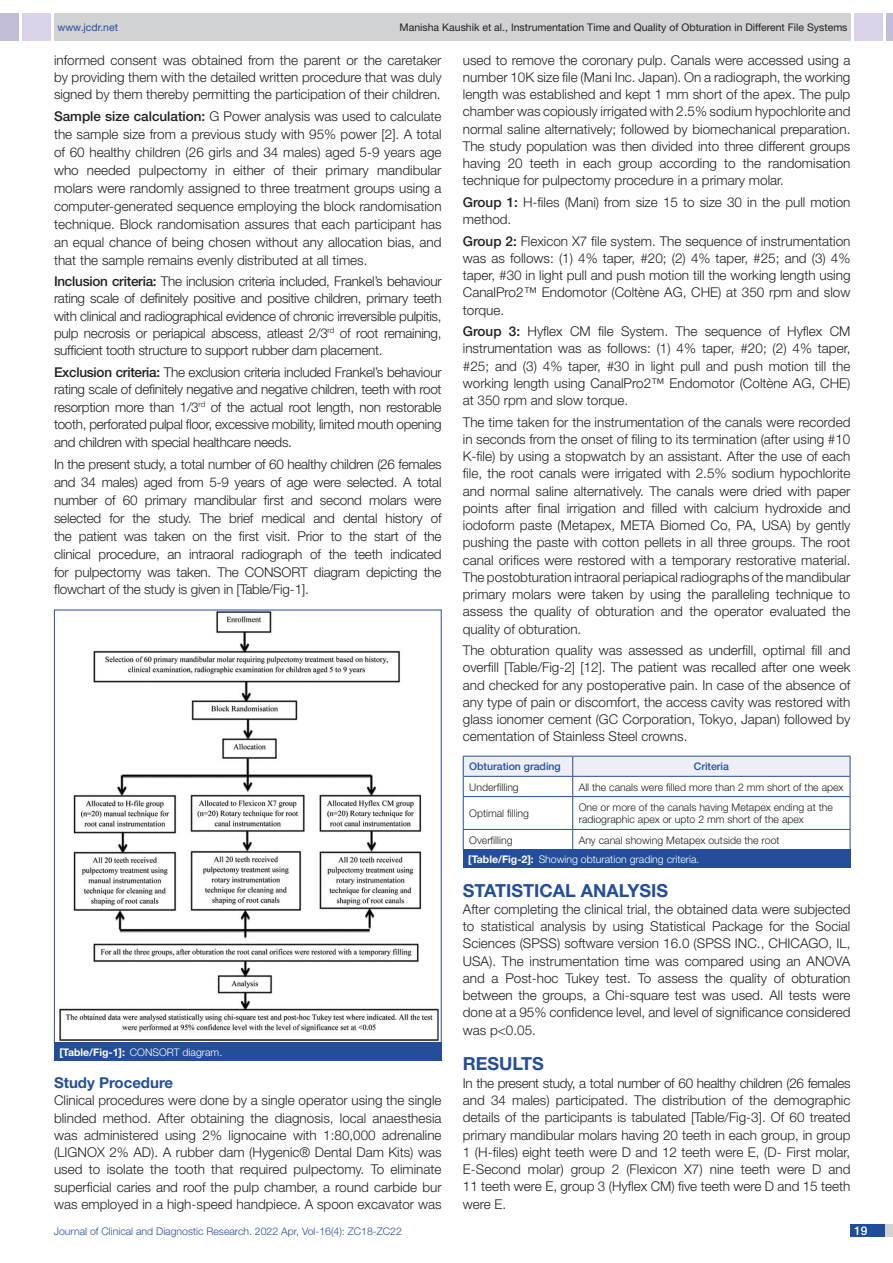
<style>
.page{position:relative;width:893px;height:1263px;background:#fff}
.page>*{position:absolute;margin:0;border:0;box-sizing:border-box;transform-origin:0 0}
.Heading{font:700 18px "Helvetica Neue";color:#244e9b}
.HEAD_2{font:700 15px "Helvetica Neue";color:#244e9b}
.Body_text{font:300 13.5px/17.2px "Helvetica Neue";color:#231f20;text-align:justify}
.t1{font:500 12px "Helvetica Neue";color:#fff}
.tb_txt{font:300 10.5px/12.6px "Helvetica Neue";color:#231f20}
.t2{font:10.5px "Helvetica Neue";color:#231f20}
.TABLE_FIG{font:300 10.5px "Helvetica Neue";color:#fff}
.t3{font:300 10.5px "Helvetica Neue";color:#244e9b}
.tb_head{font:500 10.5px "Helvetica Neue";color:#244e9b}
.t4{font:10.5px "Helvetica Neue";color:#244e9b}
.s1{font-weight:500}
.s2{font-weight:700}
</style>
<div class="page">
<div style="left:54px;top:13px;width:796px;height:28px;background:#d1d2d4"></div>
<div style="left:0;top:13px;width:19px;height:28px;background:#c2bed7"></div>
<div style="left:22px;top:13px;width:29px;height:28px;background:#d9d2e8"></div>
<div style="left:886px;top:13px;width:7px;height:28px;background:#c2bed7"></div>
<div style="left:854px;top:13px;width:29px;height:28px;background:#d9d2e8"></div>
<div style="left:850px;top:1224px;width:43px;height:13px;background:#d1d2d4"></div>
<div style="left:850px;top:1224px;width:35px;height:13px;background:#214c99"></div>
<hr style="left:463px;top:796px;width:110px;height:1px;background:#244e9b">
<hr style="left:463px;top:797px;width:1px;height:32px;background:#244e9b">
<hr style="left:573px;top:796px;width:277px;height:1px;background:#244e9b">
<hr style="left:572px;top:797px;width:1px;height:32px;background:#244e9b">
<hr style="left:850px;top:797px;width:1px;height:32px;background:#244e9b">
<hr style="left:463px;top:829px;width:110px;height:1px;background:#244e9b">
<svg style="left:463px;top:830px;width:1px;height:19px"></svg>
<hr style="left:573px;top:829px;width:277px;height:1px;background:#244e9b">
<svg style="left:572px;top:830px;width:1px;height:19px"></svg>
<svg style="left:850px;top:830px;width:1px;height:19px"></svg>
<svg style="left:463px;top:756px;width:388px;height:40px"></svg>
<hr style="left:573px;top:776px;width:277px;height:1px;background:#244e9b">
<div style="left:463px;top:849px;width:387px;height:19px;background:#244e9b"></div>
<img style="left:59px;top:612px;width:380px;height:429px">
<div style="left:54px;top:1042px;width:388px;height:19px;background:#244e9b"></div>
<p class="t4" style="left:57px;top:21px;width:62px">www.jcdr.net</p>
<p class="t2" style="left:400px;top:21px;width:449px">Manisha Kaushik et al., Instrumentation Time and Quality of Obturation in Different File Systems</p>
<p class="Body_text" style="left:54px;top:51px;width:389px">informed consent was obtained from the parent or the caretaker by providing them with the detailed written procedure that was duly signed by them thereby permitting the participation of their children.</p>
<p class="Body_text" style="left:54px;top:107px;width:389px;line-height:17.9px"><span class="s1">Sample size calculation:</span> G Power analysis was used to calculate the sample size from a previous study with 95% power [2]. A total of 60 healthy children (26 girls and 34 males) aged 5-9 years age who needed pulpectomy in either of their primary mandibular molars were randomly assigned to three treatment groups using a computer-generated sequence employing the block randomisation technique. Block randomisation assures that each participant has an equal chance of being chosen without any allocation bias, and that the sample remains evenly distributed at all times.</p>
<p class="Body_text" style="left:54px;top:272px;width:389px"><span class="s1">Inclusion criteria:</span> The inclusion criteria included, Frankel’s behaviour rating scale of definitely positive and positive children, primary teeth with clinical and radiographical evidence of chronic irreversible pulpitis, pulp necrosis or periapical abscess, atleast 2/3<sup>rd</sup> of root remaining, sufficient tooth structure to support rubber dam placement.</p>
<p class="Body_text" style="left:54px;top:363px;width:389px"><span class="s1">Exclusion criteria:</span> The exclusion criteria included Frankel’s behaviour rating scale of definitely negative and negative children, teeth with root resorption more than 1/3<sup>rd</sup> of the actual root length, non restorable tooth, perforated pulpal floor, excessive mobility, limited mouth opening and children with special healthcare needs.</p>
<p class="Body_text" style="left:54px;top:455px;width:389px;line-height:18px">In the present study, a total number of 60 healthy children (26 females and 34 males) aged from 5-9 years of age were selected. A total number of 60 primary mandibular first and second molars were selected for the study. The brief medical and dental history of the patient was taken on the first visit. Prior to the start of the clinical procedure, an intraoral radiograph of the teeth indicated for pulpectomy was taken. The CONSORT diagram depicting the flowchart of the study is given in [Table/Fig-1].</p>
<p class="TABLE_FIG" style="left:59px;top:1046px;width:164px"><span class="s2">[Table/Fig-1]:</span> CONSORT diagram.</p>
<p class="HEAD_2" style="left:54px;top:1073px;width:121px">Study Procedure</p>
<p class="Body_text" style="left:54px;top:1091px;width:389px">Clinical procedures were done by a single operator using the single blinded method. After obtaining the diagnosis, local anaesthesia was administered using 2% lignocaine with 1:80,000 adrenaline (LIGNOX 2% AD). A rubber dam (Hygenic® Dental Dam Kits) was used to isolate the tooth that required pulpectomy. To eliminate superficial caries and roof the pulp chamber, a round carbide bur was employed in a high-speed handpiece. A spoon excavator was</p>
<p class="Body_text" style="left:463px;top:51px;width:389px">used to remove the coronary pulp. Canals were accessed using a number 10K size file (Mani Inc. Japan). On a radiograph, the working length was established and kept 1 mm short of the apex. The pulp chamber was copiously irrigated with 2.5% sodium hypochlorite and normal saline alternatively; followed by biomechanical preparation.<br>The study population was then divided into three different groups having 20 teeth in each group according to the randomisation technique for pulpectomy procedure in a primary molar.</p>
<p class="Body_text" style="left:463px;top:193px;width:389px"><span class="s1">Group 1:</span> H-files (Mani) from size 15 to size 30 in the pull motion method.</p>
<p class="Body_text" style="left:463px;top:232px;width:389px"><span class="s1">Group 2:</span> Flexicon X7 file system. The sequence of instrumentation was as follows: (1) 4% taper, #20; (2) 4% taper, #25; and (3) 4% taper, #30 in light pull and push motion till the working length using CanalPro2™ Endomotor (Coltène AG, CHE) at 350 rpm and slow torque.</p>
<p class="Body_text" style="left:463px;top:322px;width:389px"><span class="s1">Group 3:</span> Hyflex CM file System. The sequence of Hyflex CM instrumentation was as follows: (1) 4% taper, #20; (2) 4% taper, #25; and (3) 4% taper, #30 in light pull and push motion till the working length using CanalPro2™ Endomotor (Coltène AG, CHE) at 350 rpm and slow torque.</p>
<p class="Body_text" style="left:463px;top:413px;width:389px">The time taken for the instrumentation of the canals were recorded in seconds from the onset of filing to its termination (after using #10<br>K-file) by using a stopwatch by an assistant. After the use of each file, the root canals were irrigated with 2.5% sodium hypochlorite and normal saline alternatively. The canals were dried with paper points after final irrigation and filled with calcium hydroxide and iodoform paste (Metapex, META Biomed Co, PA, USA) by gently pushing the paste with cotton pellets in all three groups. The root canal orifices were restored with a temporary restorative material.<br>The postobturation intraoral periapical radiographs of the mandibular primary molars were taken by using the paralleling technique to assess the quality of obturation and the operator evaluated the quality of obturation.</p>
<p class="Body_text" style="left:463px;top:641px;width:389px">The obturation quality was assessed as underfill, optimal fill and overfill [Table/Fig-2] [12]. The patient was recalled after one week and checked for any postoperative pain. In case of the absence of any type of pain or discomfort, the access cavity was restored with glass ionomer cement (GC Corporation, Tokyo, Japan) followed by cementation of Stainless Steel crowns.</p>
<p class="tb_head" style="left:469px;top:760px;width:93px">Obturation grading</p>
<p class="tb_head" style="left:694px;top:760px;width:37px">Criteria</p>
<p class="tb_txt" style="left:469px;top:780px;width:51px">Underfilling</p>
<p class="tb_txt" style="left:579px;top:780px;width:266px">All the canals were filled more than 2 mm short of the apex</p>
<p class="tb_txt" style="left:469px;top:807px;width:61px">Optimal filling</p>
<p class="tb_txt" style="left:579px;top:800px;width:256px">One or more of the canals having Metapex ending at the radiographic apex or upto 2 mm short of the apex</p>
<p class="tb_txt" style="left:469px;top:833px;width:45px">Overfilling</p>
<p class="tb_txt" style="left:579px;top:833px;width:202px">Any canal showing Metapex outside the root</p>
<p class="TABLE_FIG" style="left:468px;top:853px;width:233px"><span class="s2">[Table/Fig-2]:</span> Showing obturation grading criteria.</p>
<p class="Heading" style="left:463px;top:879px;width:207px">STATISTICAL ANALYSIS</p>
<p class="Body_text" style="left:463px;top:900px;width:389px">After completing the clinical trial, the obtained data were subjected to statistical analysis by using Statistical Package for the Social Sciences (SPSS) software version 16.0 (SPSS INC., CHICAGO, IL, USA). The instrumentation time was compared using an ANOVA and a Post-hoc Tukey test. To assess the quality of obturation between the groups, a Chi-square test was used. All tests were done at a 95% confidence level, and level of significance considered was p&lt;0.05.</p>
<p class="Heading" style="left:463px;top:1053px;width:83px">RESULTS</p>
<p class="Body_text" style="left:463px;top:1074px;width:389px">In the present study, a total number of 60 healthy children (26 females and 34 males) participated. The distribution of the demographic details of the participants is tabulated [Table/Fig-3]. Of 60 treated primary mandibular molars having 20 teeth in each group, in group 1 (H-files) eight teeth were D and 12 teeth were E, (D- First molar, E-Second molar) group 2 (Flexicon X7) nine teeth were D and 11 teeth were E, group 3 (Hyflex CM) five teeth were D and 15 teeth were E.</p>
<p class="t3" style="left:54px;top:1225px;width:350px">Journal of Clinical and Diagnostic Research. 2022 Apr, Vol-16(4): ZC18-ZC22</p>
<p class="t1" style="left:854px;top:1223px;width:15px">19</p>
</div>
